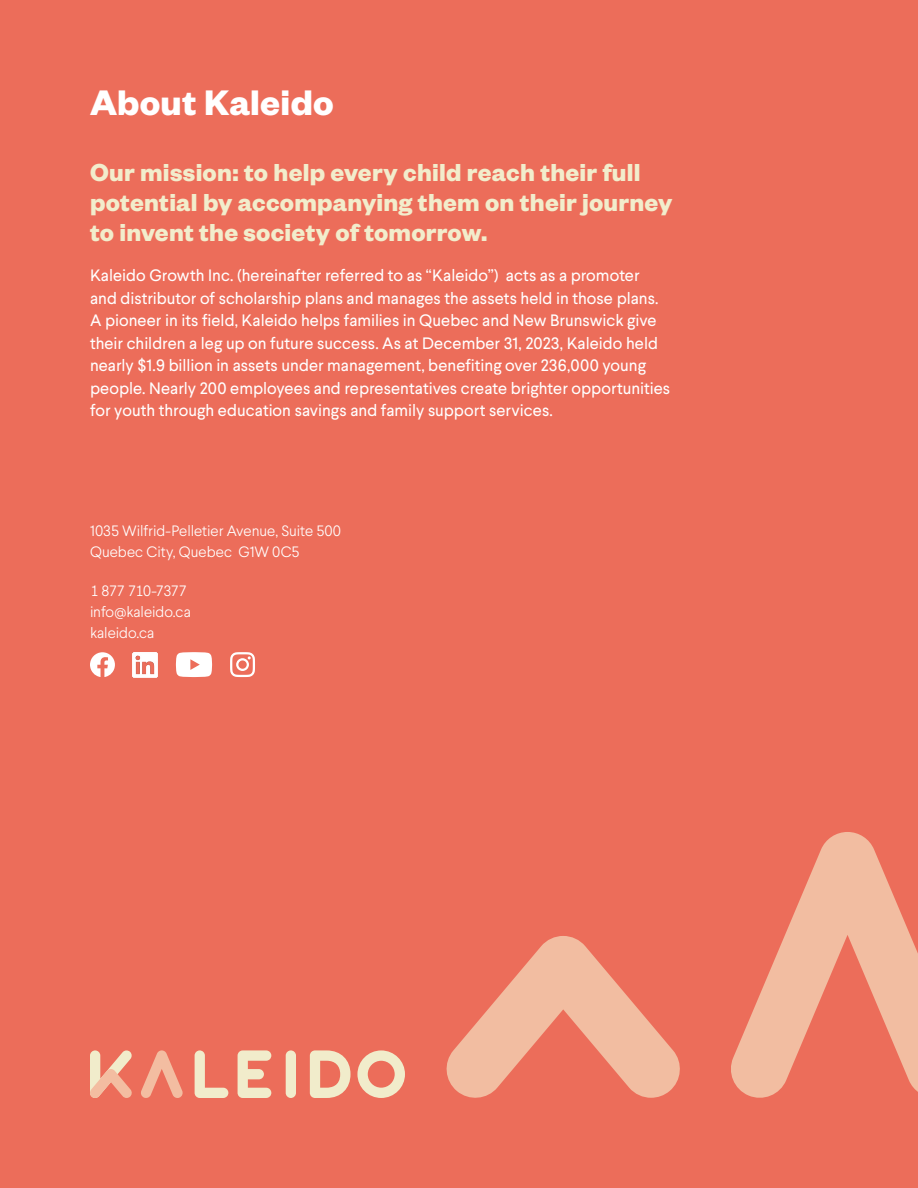
<style>
.page{position:relative;width:918px;height:1188px;background:#ec6d5a}
.page>*{position:absolute;margin:0;border:0;box-sizing:border-box;transform-origin:0 0}
.t1{font:700 39px "Founders Grotesk";letter-spacing:.01em;color:#fff}
.t2{font:700 27px/30px "Founders Grotesk";letter-spacing:.01em;color:#f2edcc}
.Texte_intro{font:16.5px/22.5px "Larsseit";color:#fff}
.Texte_courant{font:300 15px/21px "Larsseit";letter-spacing:-.005em;color:#fff}
</style>
<div class="page">
<svg style="left:90px;top:652px;width:25px;height:25px"></svg>
<img style="left:133px;top:652px;width:25px;height:25px">
<svg style="left:176px;top:652px;width:36px;height:25px"></svg>
<svg style="left:230px;top:652px;width:25px;height:25px"></svg>
<svg style="left:731px;top:832px;width:187px;height:266px"></svg>
<svg style="left:446px;top:936px;width:234px;height:162px"></svg>
<svg style="left:141px;top:1050px;width:42px;height:48px"></svg>
<svg style="left:195px;top:1050px;width:33px;height:48px"></svg>
<div style="left:286px;top:1050px;width:10px;height:48px;background:#f1eccb;border-radius:5px"></div>
<svg style="left:310px;top:1050px;width:41px;height:48px"></svg>
<svg style="left:90px;top:1050px;width:42px;height:48px"></svg>
<svg style="left:238px;top:1050px;width:33px;height:48px"></svg>
<svg style="left:357px;top:1050px;width:48px;height:48px"></svg>
<h3 class="t1" style="left:90px;top:77px;width:245px">About Kaleido</h3>
<h4 class="t2" style="left:90px;top:156px;width:584px">Our mission: to help every child reach their full potential by accompanying them on their journey to invent the society of tomorrow.</h4>
<p class="Texte_intro" style="left:90px;top:264px;width:582px">Kaleido Growth Inc. (hereinafter referred to as “Kaleido”) acts as a promoter and distributor of scholarship plans and manages the assets held in those plans.<br>A pioneer in its field, Kaleido helps families in Quebec and New Brunswick give their children a leg up on future success. As at December 31, 2023, Kaleido held nearly $1.9 billion in assets under management, benefiting over 236,000 young people. Nearly 200 employees and representatives create brighter opportunities for youth through education savings and family support services.</p>
<p class="Texte_courant" style="left:90px;top:520px;width:253px">1035 Wilfrid-Pelletier Avenue, Suite 500<br>Quebec City, Quebec G1W 0C5</p>
<p class="Texte_courant" style="left:90px;top:580px;width:102px">1 877 710-7377 info@kaleido.ca kaleido.ca</p>
</div>
